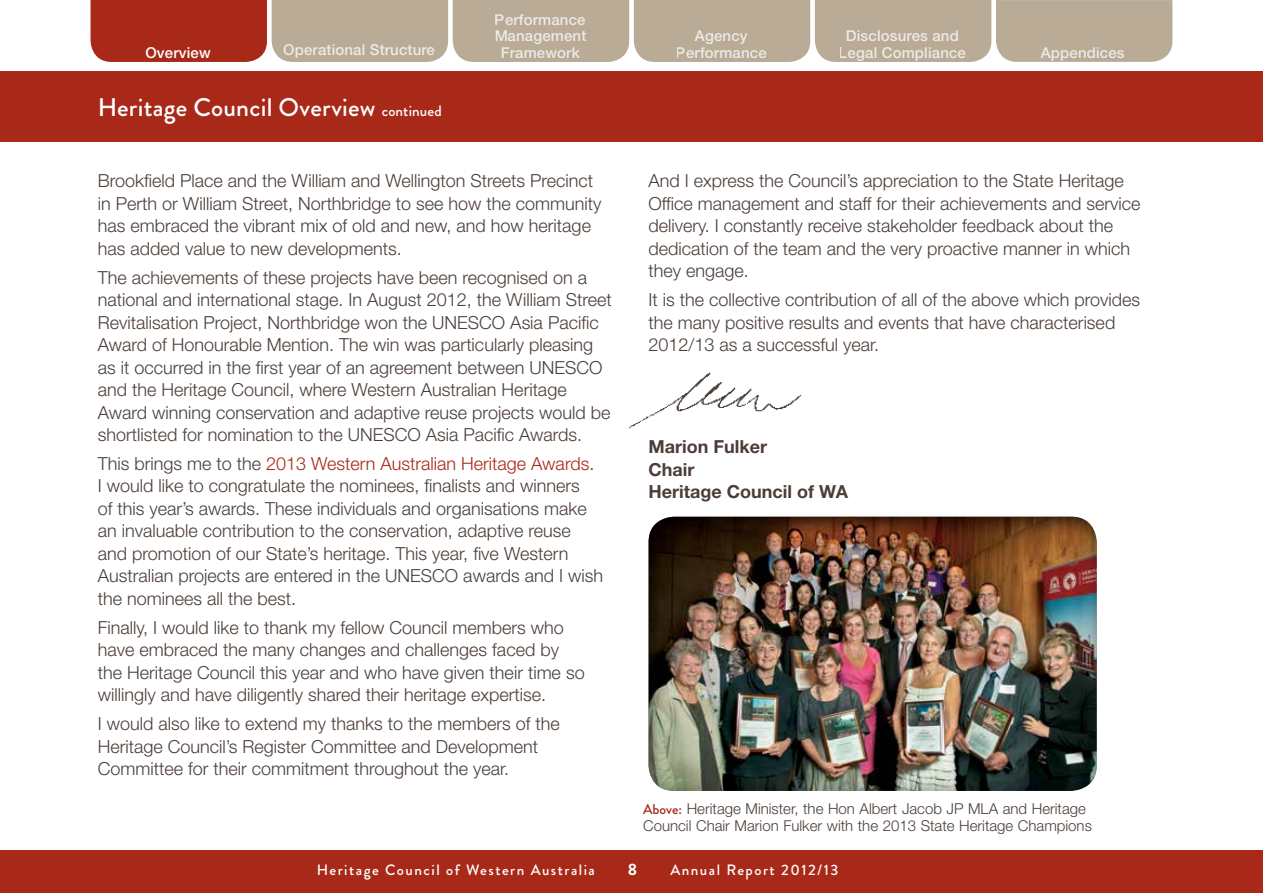
<style>
.page{position:relative;width:1263px;height:893px;background:#fff}
.page>*{position:absolute;margin:0;border:0;box-sizing:border-box;transform-origin:0 0}
.t1{font:500 25.5px "Brandon Grotesque";letter-spacing:.01em;color:#fff}
.t2{font:300 18px/22.5px "Helvetica Neue LT Std";color:#4b3e38}
.t3{font:700 18px/22.5px "Helvetica Neue LT Std";color:#4b3e38}
.t4{font:700 16.5px "Brandon Grotesque";color:#fff}
.t5{font:500 15px/16.5px "Helvetica Neue LT Std";letter-spacing:.01em;color:#fff;text-align:center}
.t6{font:300 15px/16.5px "Helvetica Neue LT Std";color:#4b3e38}
.t7{font:500 15px "Brandon Grotesque";letter-spacing:.1em;color:#fff}
.s1{font-size:15px}
.s2{color:#a82918}
.s3{font-family:"Brandon Grotesque";font-weight:500;font-size:14.25px;color:#a82918}
</style>
<div class="page">
<div style="left:0;top:72px;width:1263px;height:70px;background:#a82918"></div>
<div style="left:0;top:850px;width:1263px;height:43px;background:#a82918"></div>
<img style="left:629px;top:372px;width:173px;height:57px">
<div style="left:636px;top:504px;width:475px;height:288px;background:#000;opacity:.7"></div>
<svg style="left:91px;top:0;width:1081px;height:62px;background:#b89985"></svg>
<p class="t5" style="left:494px;top:11px;width:94px">Performance<br>Management<br>Framework</p>
<p class="t5" style="left:676px;top:27px;width:92px">Agency<br>Performance</p>
<p class="t5" style="left:846px;top:27px;width:114px">Disclosures and</p>
<p class="t5" style="left:283px;top:41px;width:153px">Operational Structure</p>
<p class="t5" style="left:145px;top:44px;width:67px">Overview</p>
<p class="t5" style="left:839px;top:44px;width:129px">Legal Compliance</p>
<h1 class="t1" style="left:98px;top:89px;width:345px">Heritage Council Overview <span class="s1">continued</span></h1>
<p class="t5" style="left:1041px;top:44px;width:85px">Appendices</p>
<p class="t2" style="left:98px;top:169px;width:505px">Brookfield Place and the William and Wellington Streets Precinct in Perth or William Street, Northbridge to see how the community has embraced the vibrant mix of old and new, and how heritage has added value to new developments.</p>
<p class="t2" style="left:98px;top:266px;width:515px">The achievements of these projects have been recognised on a national and international stage. In August 2012, the William Street Revitalisation Project, Northbridge won the UNESCO Asia Pacific Award of Honourable Mention. The win was particularly pleasing as it occurred in the first year of an agreement between UNESCO and the Heritage Council, where Western Australian Heritage Award winning conservation and adaptive reuse projects would be shortlisted for nomination to the UNESCO Asia Pacific Awards.</p>
<p class="t2" style="left:98px;top:452px;width:507px">This brings me to the <span class="s2">2013 Western Australian Heritage Awards</span>.<br>I would like to congratulate the nominees, finalists and winners<br>of this year’s awards. These individuals and organisations make an invaluable contribution to the conservation, adaptive reuse and promotion of our State’s heritage. This year, five Western Australian projects are entered in the UNESCO awards and I wish the nominees all the best.</p>
<p class="t2" style="left:98px;top:616px;width:488px">Finally, I would like to thank my fellow Council members who have embraced the many changes and challenges faced by the Heritage Council this year and who have given their time so willingly and have diligently shared their heritage expertise.</p>
<p class="t2" style="left:98px;top:712px;width:464px">I would also like to extend my thanks to the members of the<br>Heritage Council’s Register Committee and Development<br>Committee for their commitment throughout the year.</p>
<p class="t2" style="left:648px;top:169px;width:493px">And I express the Council’s appreciation to the State Heritage Office management and staff for their achievements and service delivery. I constantly receive stakeholder feedback about the dedication of the team and the very proactive manner in which they engage.</p>
<p class="t2" style="left:648px;top:288px;width:493px">It is the collective contribution of all of the above which provides the many positive results and events that have characterised<br>2012/13 as a successful year.</p>
<p class="t3" style="left:648px;top:435px;width:201px">Marion Fulker<br>Chair<br>Heritage Council of WA</p>
<p class="t6" style="left:643px;top:800px;width:450px"><span class="s3">Above:</span> Heritage Minister, the Hon Albert Jacob JP MLA and Heritage<br>Council Chair Marion Fulker with the 2013 State Heritage Champions</p>
<p class="t7" style="left:317px;top:860px;width:280px">Heritage Council of Western Australia</p>
<p class="t4" style="left:628px;top:858px;width:11px">8</p>
<p class="t7" style="left:670px;top:860px;width:170px">Annual Report 2012/13</p>
</div>
